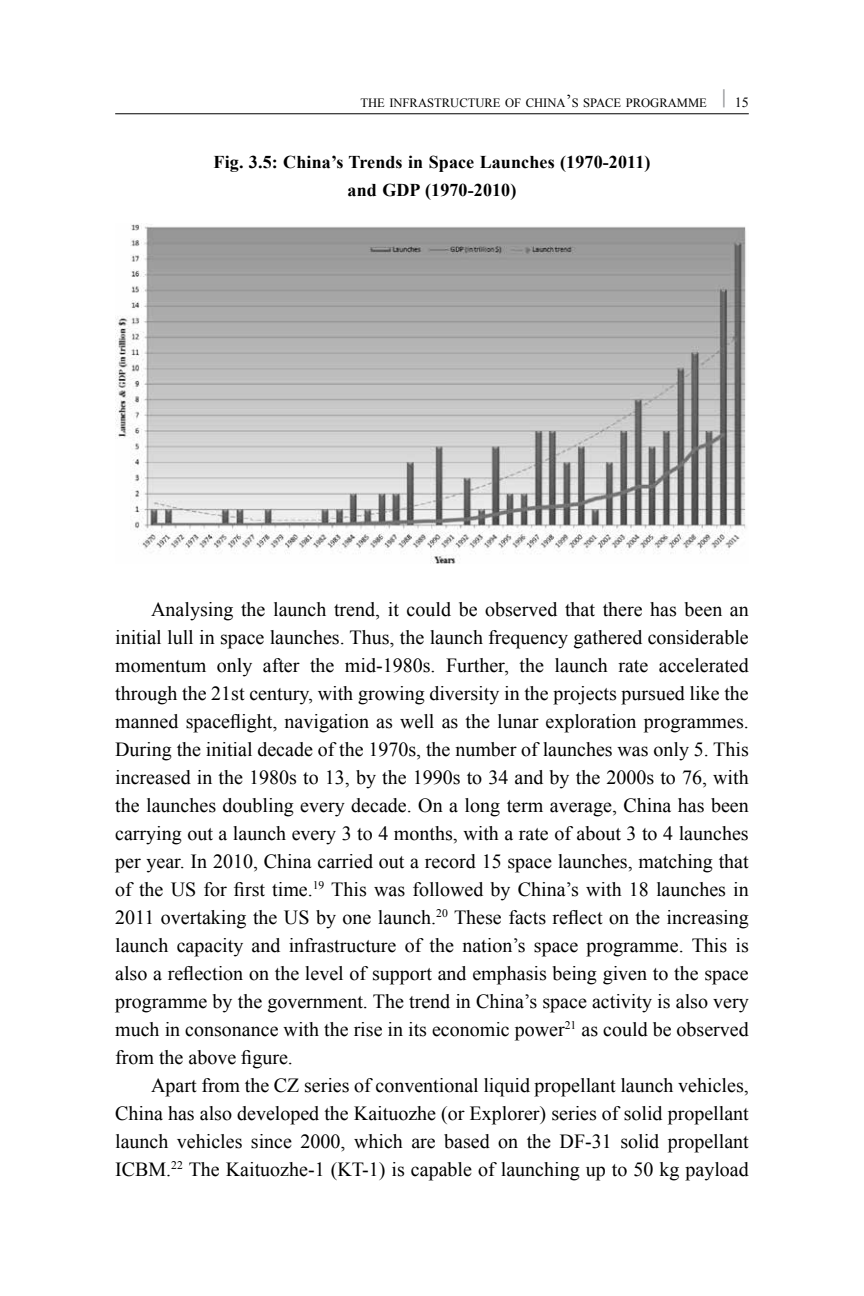
<style>
.page{position:relative;width:864px;height:1296px;background:#fff}
.page>*{position:absolute;margin:0;border:0;box-sizing:border-box;transform-origin:0 0}
.t1{font:20px/28px "Times New Roman";color:#000;text-align:justify}
.t2{font:700 20px "Times New Roman";color:#939598}
.t3{font:700 18px/28px "Times New Roman";letter-spacing:.01em;color:#000;text-align:center}
.t4{font:14px "Times New Roman";color:#000}
.t5{font:12.6px "Times New Roman";color:#000}
.s1{font-size:18px}
</style>
<div class="page">
<hr style="left:115px;top:113px;width:634px;height:1px;background:#000">
<img style="left:115px;top:224px;width:631px;height:340px">
<p class="t5" style="left:360px;top:95px;width:348px">THE INFRASTRUCTURE OF CHINA<span class="s1">’</span>S SPACE PROGRAMME</p>
<p class="t2" style="left:722px;top:83px;width:6px">|</p>
<p class="t4" style="left:735px;top:93px;width:15px">15</p>
<p class="t3" style="left:214px;top:148px;width:438px">Fig. 3.5: China’s Trends in Space Launches (1970-2011) and GDP (1970-2010)</p>
<p class="t1" style="left:115px;top:595px;width:635px;text-indent:36px">Analysing the launch trend, it could be observed that there has been an initial lull in space launches. Thus, the launch frequency gathered considerable momentum only after the mid-1980s. Further, the launch rate accelerated through the 21st century, with growing diversity in the projects pursued like the manned spaceflight, navigation as well as the lunar exploration programmes.<br>During the initial decade of the 1970s, the number of launches was only 5. This increased in the 1980s to 13, by the 1990s to 34 and by the 2000s to 76, with the launches doubling every decade. On a long term average, China has been carrying out a launch every 3 to 4 months, with a rate of about 3 to 4 launches per year. In 2010, China carried out a record 15 space launches, matching that of the US for first time.<sup>19</sup> This was followed by China’s with 18 launches in 2011 overtaking the US by one launch.<sup>20</sup> These facts reflect on the increasing launch capacity and infrastructure of the nation’s space programme. This is also a reflection on the level of support and emphasis being given to the space programme by the government. The trend in China’s space activity is also very much in consonance with the rise in its economic power<sup>21</sup> as could be observed from the above figure.</p>
<p class="t1" style="left:115px;top:1071px;width:635px;text-indent:36px">Apart from the CZ series of conventional liquid propellant launch vehicles, China has also developed the Kaituozhe (or Explorer) series of solid propellant launch vehicles since 2000, which are based on the DF-31 solid propellant ICBM.<sup>22</sup> The Kaituozhe-1 (KT-1) is capable of launching up to 50 kg payload</p>
</div>
